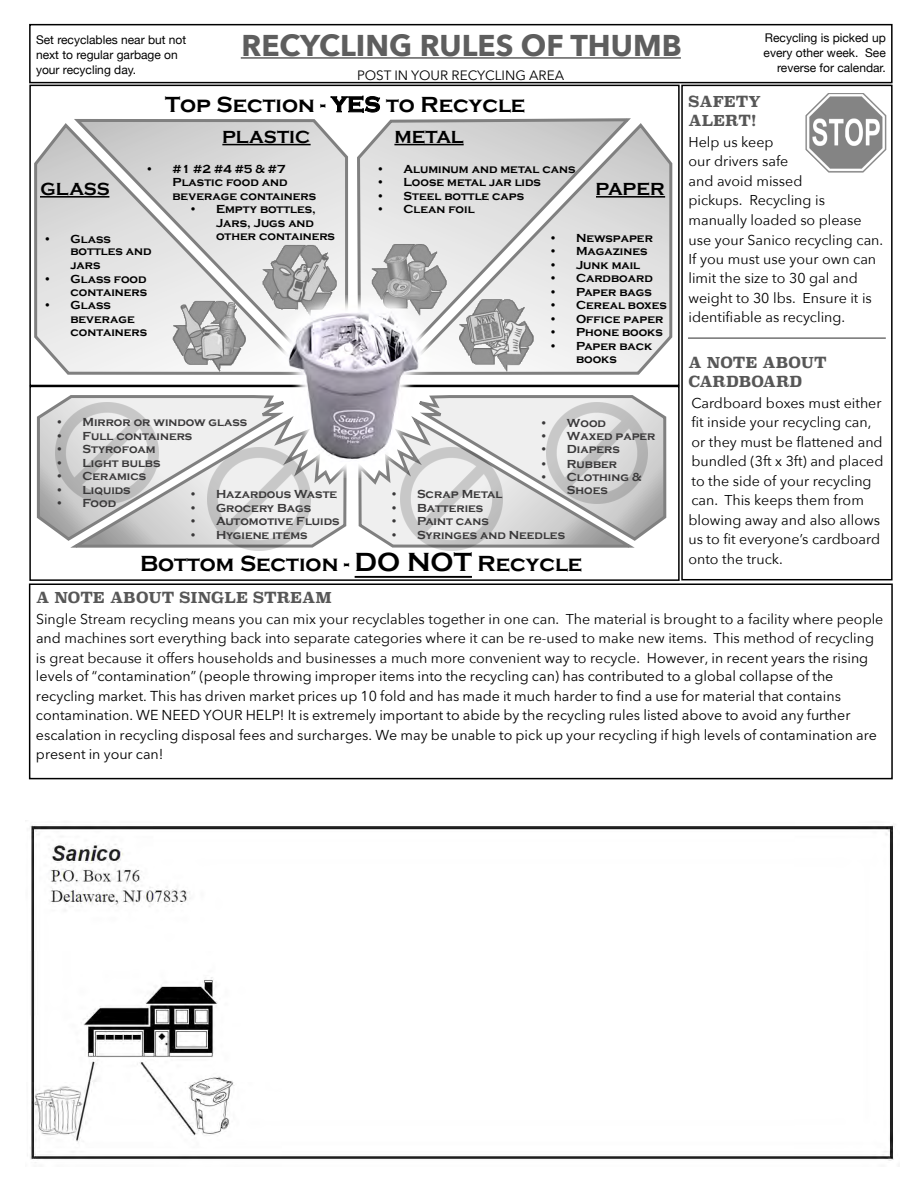
<style>
.page{position:relative;width:918px;height:1188px;background:#fff}
.page>*{position:absolute;margin:0;border:0;box-sizing:border-box;transform-origin:0 0}
.t1{font:700 30px "Avenir Next";color:#5e5e5e}
.t2{font:700 22.5px "Copperplate Gothic";color:#000}
.t3{font:700 18px "Copperplate Gothic";color:#000}
.t4{font:700 15px/19.5px "Superclarendon";color:#575757}
.t5{font:14.25px/19.4px "Avenir Next LT Pro";color:#000}
.t6{font:14.25px/19.5px "Avenir Next";color:#000}
.t7{font:13.5px "Avenir Next";color:#000}
.t8{font:700 12px/13.5px "Copperplate Gothic";color:#000}
.t9{font:700 12px/12.3px "Copperplate Gothic";color:#3a393a;text-align:center}
.t10{font:12px/15px "Helvetica Neue";color:#000}
.s1{font-size:27px}
.s2{font-family:"Avenir Next"}
</style>
<div class="page">
<div style="left:681px;top:85px;width:212px;height:495px;border:2px solid #000"></div>
<hr style="left:689px;top:337px;width:197px;height:2px;background:#727272">
<img style="left:30px;top:825px;width:865px;height:338px">
<img style="left:806px;top:93px;width:80px;height:79px">
<div style="left:29px;top:584px;width:864px;height:195px;border:2px solid #000"></div>
<div style="left:29px;top:24px;width:864px;height:59px;border:2px solid #000"></div>
<hr style="left:241px;top:57px;width:440px;height:2px;background:#5e5e5e">
<div style="left:29px;top:386px;width:651px;height:195px;border:2px solid #000"></div>
<svg style="left:36px;top:395px;width:311px;height:153px"></svg>
<svg style="left:358px;top:395px;width:309px;height:153px"></svg>
<div style="left:29px;top:85px;width:651px;height:301px;border:2px solid #000"></div>
<svg style="left:74px;top:119px;width:275px;height:177px"></svg>
<svg style="left:34px;top:123px;width:275px;height:252px;background:#dcdcdc"></svg>
<svg style="left:357px;top:118px;width:274px;height:178px"></svg>
<svg style="left:398px;top:123px;width:275px;height:252px;background:#ddd"></svg>
<img style="left:459px;top:296px;width:77px;height:76px">
<img style="left:370px;top:240px;width:78px;height:76px">
<img style="left:260px;top:240px;width:79px;height:76px">
<img style="left:171px;top:297px;width:78px;height:77px">
<hr style="left:40px;top:196px;width:69px;height:2px;background:#000">
<hr style="left:394px;top:144px;width:70px;height:1px;background:#000">
<hr style="left:222px;top:144px;width:89px;height:1px;background:#000">
<img style="left:274px;top:296px;width:161px;height:182px">
<img style="left:207px;top:448px;width:103px;height:102px">
<img style="left:400px;top:448px;width:102px;height:102px">
<img style="left:546px;top:402px;width:102px;height:102px">
<img style="left:56px;top:402px;width:102px;height:102px">
<hr style="left:596px;top:196px;width:69px;height:2px;background:#000">
<hr style="left:355px;top:576px;width:117px;height:2px;background:#000">
<p class="t10" style="left:36px;top:32px;width:152px">Set recyclables near but not next to regular garbage on your recycling day.</p>
<p class="t10" style="left:764px;top:31px;width:124px;text-align:right">Recycling is picked up every other week. See reverse for calendar.</p>
<p class="t1" style="left:242px;top:19px;width:442px">RECYCLING RULES OF THUMB</p>
<p class="t7" style="left:357px;top:63px;width:209px">POST IN YOUR RECYCLING AREA</p>
<p class="t2" style="left:165px;top:92px;width:362px">Top Section - YES to Recycle</p>
<p class="t3" style="left:222px;top:127px;width:90px">PLASTIC</p>
<p class="t3" style="left:394px;top:127px;width:71px">METAL</p>
<p class="t8" style="left:172px;top:162px;width:145px;text-indent:-27px">• #1 #2 #4 #5 &amp; #7<br>Plastic food and beverage containers</p>
<p class="t8" style="left:216px;top:202px;width:120px;text-indent:-27px">• Empty bottles,<br>Jars, Jugs and other containers</p>
<p class="t3" style="left:40px;top:179px;width:71px">GLASS</p>
<p class="t8" style="left:70px;top:233px;width:83px;line-height:12.3px;text-indent:-27px">• Glass bottles and</p>
<p class="t8" style="left:70px;top:258px;width:32px">jars</p>
<p class="t8" style="left:44px;top:273px;width:105px;line-height:12.3px;text-align:right">• Glass food containers</p>
<p class="t8" style="left:70px;top:298px;width:78px;text-indent:-27px">• Glass beverage containers</p>
<p class="t9" style="left:56px;top:416px;width:193px">• Mirror or window glass</p>
<p class="t9" style="left:56px;top:430px;width:138px">• Full containers</p>
<p class="t9" style="left:56px;top:443px;width:102px">• Styrofoam</p>
<p class="t9" style="left:56px;top:457px;width:106px">• Light bulbs</p>
<p class="t9" style="left:56px;top:470px;width:92px">• Ceramics</p>
<p class="t9" style="left:56px;top:484px;width:77px">• Liquids</p>
<p class="t9" style="left:56px;top:497px;width:62px">• Food</p>
<p class="t9" style="left:189px;top:488px;width:150px">• Hazardous Waste</p>
<p class="t9" style="left:189px;top:502px;width:124px">• Grocery Bags</p>
<p class="t9" style="left:189px;top:515px;width:152px">• Automotive Fluids</p>
<p class="t9" style="left:189px;top:529px;width:120px">• Hygiene items</p>
<p class="t8" style="left:376px;top:162px;width:200px">• Aluminum and metal cans</p>
<p class="t8" style="left:376px;top:175px;width:166px">• Loose metal jar lids</p>
<p class="t8" style="left:376px;top:189px;width:149px">• Steel bottle caps</p>
<p class="t8" style="left:376px;top:202px;width:100px">• Clean foil</p>
<p class="t8" style="left:549px;top:231px;width:105px">• Newspaper</p>
<p class="t8" style="left:549px;top:244px;width:100px">• Magazines</p>
<p class="t8" style="left:549px;top:258px;width:93px">• Junk mail</p>
<p class="t8" style="left:549px;top:271px;width:105px">• Cardboard</p>
<p class="t8" style="left:549px;top:285px;width:104px">• Paper bags</p>
<p class="t8" style="left:549px;top:298px;width:120px">• Cereal boxes</p>
<p class="t8" style="left:549px;top:312px;width:116px">• Office paper</p>
<p class="t8" style="left:549px;top:325px;width:115px">• Phone books</p>
<p class="t8" style="left:576px;top:339px;width:78px;text-indent:-27px">• Paper back books</p>
<p class="t3" style="left:596px;top:179px;width:71px">PAPER</p>
<p class="t9" style="left:540px;top:417px;width:68px">• Wood</p>
<p class="t9" style="left:540px;top:430px;width:117px">• Waxed paper</p>
<p class="t9" style="left:540px;top:443px;width:82px">• Diapers</p>
<p class="t9" style="left:540px;top:458px;width:79px">• Rubber</p>
<p class="t9" style="left:540px;top:471px;width:103px">• Clothing &amp;<br>Shoes</p>
<p class="t9" style="left:390px;top:488px;width:114px">• Scrap Metal</p>
<p class="t9" style="left:390px;top:502px;width:95px">• Batteries</p>
<p class="t9" style="left:390px;top:515px;width:100px">• Paint cans</p>
<p class="t9" style="left:390px;top:529px;width:177px">• Syringes and Needles</p>
<p class="t2" style="left:140px;top:551px;width:444px">Bottom Section - <span class="s1">DO NOT</span> Recycle</p>
<p class="t4" style="left:688px;top:92px;width:74px">SAFETY<br>ALERT!</p>
<p class="t6" style="left:688px;top:132px;width:196px">Help us keep<br>our drivers safe<br>and avoid missed<br>pickups. Recycling is manually loaded so please use your Sanico recycling can.<br>If you must use your own can limit the size to 30 gal and weight to 30 lbs. Ensure it is identifiable as recycling.</p>
<p class="t4" style="left:688px;top:353px;width:140px">A NOTE ABOUT<br>CARDBOARD</p>
<p class="t6" style="left:688px;top:393px;width:196px">Cardboard boxes must either fit inside your recycling can, or they must be flattened and bundled (3ft x 3ft) and placed to the side of your recycling can. This keeps them from blowing away and also allows us to fit everyone’s cardboard onto the truck.</p>
<p class="t4" style="left:36px;top:589px;width:297px">A NOTE ABOUT SINGLE STREAM</p>
<p class="t5" style="left:36px;top:609px;width:849px"><span class="s2">Single Stream recycling means you can mix your recyclables together in one can. The material is brought to a facility where people </span>and <span class="s2">machines sort everything back into separate categories where it can be re-used to make new items. This method of recycling is great because it offers households and businesses a much more convenient way to recycle.</span> However, in recent years the rising levels of “contamination” (people throwing improper items into the recycling can) has contributed to a global collapse of the recycling market. This has driven market prices up 10 fold and has made it much harder to find a use for material that contains contamination. WE NEED YOUR HELP! It is extremely important to abide by the recycling rules listed above to avoid any further escalation in recycling disposal fees and surcharges. We may be unable to pick up your recycling if high levels of contamination are present in your can!</p>
</div>
